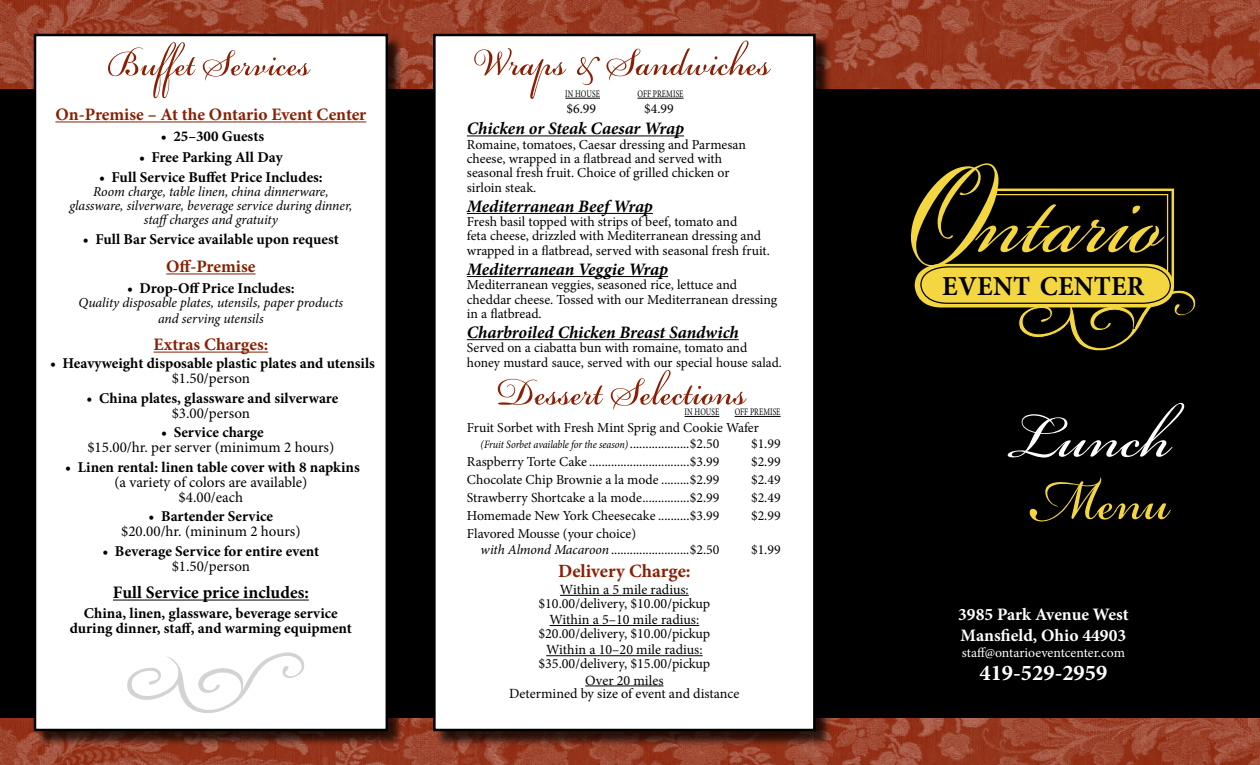
<style>
.page{position:relative;width:1260px;height:765px;background:#fff}
.page>*{position:absolute;margin:0;border:0;box-sizing:border-box;transform-origin:0 0}
.t1{font:150px "Beautiful ES";color:#f4d740;scale:.87 1}
.t2{font:italic 93.75px "Beautiful ES";color:#fff}
.t3{font:italic 90px "Beautiful ES";color:#f4d740;scale:.9 1}
.t4{font:italic 60px "Beautiful ES";color:#8a1f03;scale:.9 1}
.t5{font:italic 57.5px "Beautiful ES";color:#8a1f03;scale:.9 1}
.t6{font:700 27.5px "Minion Pro";letter-spacing:.01em;color:#000}
.t7{font:700 22.5px "Minion Pro";color:#fff}
.t8{font:700 18.75px "Minion Pro";color:#8a1f03}
.t9{font:italic 700 17.5px "Minion Pro";letter-spacing:-.005em;color:#000}
.t10{font:700 17.5px "Minion Pro";color:#8a1f03}
.t11{font:700 17.5px/21px "Minion Pro";color:#fff}
.t12{font:700 17.5px "Minion Pro";letter-spacing:.005em;color:#000}
.t13{font:700 15px/15px "Minion Pro";color:#000;text-align:center}
.t14{font:15px/15px "Minion Pro";color:#000;text-align:center}
.t15{font:14px/13.8px "Minion Pro";color:#000;text-align:center}
.t16{font:13.75px/14.4px "Minion Pro";color:#000}
.t17{font:italic 13.75px/13.8px "Minion Pro";letter-spacing:-.005em;color:#000;text-align:center}
.t18{font:13.75px "Minion Pro";letter-spacing:-.005em;color:#fff}
.t19{font:italic 11.25px "Minion Pro";letter-spacing:-.01em;color:#000;scale:.9 1}
.t20{font:10px "Minion Pro";letter-spacing:.01em;color:#000;scale:.75 1}
.s1{font-style:normal;font-size:13.75px}
.s2{font-style:italic}
.s3{font-family:"Renaissance"}
</style>
<div class="page">
<div style="left:0;top:89px;width:1260px;height:629px;background:#000"></div>
<img style="left:0;top:718px;width:1260px;height:47px">
<img style="left:0;top:0;width:1260px;height:89px">
<hr style="left:994px;top:189px;width:180px;height:2px;background:#f4d740">
<hr style="left:1172px;top:189px;width:2px;height:96px;background:#f4d740">
<hr style="left:993px;top:194px;width:175px;height:1px;background:#f4d740">
<hr style="left:1167px;top:194px;width:1px;height:78px;background:#f4d740">
<svg style="left:915px;top:264px;width:282px;height:89px;background:#6d601c"></svg>
<div style="left:434px;top:34px;width:398px;height:714px;background:#000;opacity:.75"></div>
<div style="left:434px;top:35px;width:380px;height:695px;background:#fff"></div>
<div style="left:433px;top:34px;width:383px;height:697px;border:2px solid #000"></div>
<div style="left:34px;top:34px;width:371px;height:714px;background:#000;opacity:.75"></div>
<div style="left:35px;top:35px;width:352px;height:695px;background:#fff"></div>
<hr style="left:55px;top:122px;width:311px;height:1px;background:#8a1f03">
<hr style="left:166px;top:274px;width:90px;height:1px;background:#8a1f03">
<hr style="left:154px;top:352px;width:114px;height:1px;background:#8a1f03">
<hr style="left:113px;top:600px;width:196px;height:1px;background:#000">
<div style="left:34px;top:34px;width:354px;height:697px;border:2px solid #000"></div>
<svg style="left:127px;top:652px;width:177px;height:61px"></svg>
<hr style="left:565px;top:98px;width:35px;height:1px;background:#000">
<hr style="left:638px;top:98px;width:46px;height:1px;background:#000">
<hr style="left:467px;top:136px;width:217px;height:1px;background:#000">
<hr style="left:467px;top:213px;width:186px;height:1px;background:#000">
<hr style="left:467px;top:276px;width:201px;height:1px;background:#000">
<hr style="left:467px;top:339px;width:272px;height:1px;background:#000">
<hr style="left:685px;top:416px;width:34px;height:1px;background:#000">
<hr style="left:735px;top:416px;width:46px;height:1px;background:#000">
<hr style="left:560px;top:595px;width:129px;height:1px;background:#000">
<hr style="left:550px;top:625px;width:149px;height:1px;background:#000">
<hr style="left:546px;top:655px;width:157px;height:1px;background:#000">
<hr style="left:585px;top:686px;width:79px;height:1px;background:#000">
<h3 class="t5" style="left:110px;top:32px;width:253px">BuffetServices</h3>
<p class="t10" style="left:55px;top:102px;width:312px">On-Premise – At the Ontario Event Center</p>
<p class="t13" style="left:161px;top:128px;width:105px">• 25–300 Guests</p>
<p class="t13" style="left:139px;top:149px;width:145px">• Free Parking All Day</p>
<p class="t13" style="left:99px;top:170px;width:225px">• Full Service Buffet Price Includes:</p>
<p class="t17" style="left:69px;top:185px;width:284px">Room charge, table linen, china dinnerware, glassware, silverware, beverage service during dinner, staffcharges and gratuity</p>
<p class="t13" style="left:83px;top:232px;width:257px">• Full Bar Service available upon request</p>
<p class="t10" style="left:166px;top:254px;width:91px">Off-Premise</p>
<p class="t13" style="left:127px;top:280px;width:169px">• Drop-Off Price Includes:</p>
<p class="t17" style="left:79px;top:294px;width:266px;line-height:16.5px">Quality disposable plates, utensils, paper products and serving utensils</p>
<p class="t10" style="left:154px;top:332px;width:116px">Extras Charges:</p>
<p class="t13" style="left:50px;top:356px;width:326px">• Heavyweight disposable plastic plates and utensils</p>
<p class="t14" style="left:172px;top:371px;width:80px">$1.50/person</p>
<p class="t13" style="left:87px;top:390px;width:253px">• China plates, glassware and silverware</p>
<p class="t14" style="left:172px;top:405px;width:80px">$3.00/person</p>
<p class="t13" style="left:161px;top:425px;width:104px">• Service charge</p>
<p class="t14" style="left:87px;top:440px;width:248px">$15.00/hr. per server (minimum 2 hours)</p>
<p class="t13" style="left:65px;top:459px;width:296px">• Linen rental: linen table cover with 8 napkins</p>
<p class="t14" style="left:114px;top:474px;width:194px">(a variety of colors are available) $4.00/each</p>
<p class="t13" style="left:149px;top:509px;width:126px">• Bartender Service</p>
<p class="t14" style="left:121px;top:524px;width:181px">$20.00/hr. (mininum 2 hours)</p>
<p class="t13" style="left:102px;top:543px;width:218px">• Beverage Service for entire event</p>
<p class="t14" style="left:172px;top:558px;width:80px">$1.50/person</p>
<p class="t12" style="left:113px;top:580px;width:197px">Full Service price includes:</p>
<p class="t13" style="left:70px;top:605px;width:284px">China, linen, glassware, beverage service during dinner, staff, and warming equipment</p>
<h3 class="t4" style="left:477px;top:30px;width:358px">Wraps&amp; Sandwiches</h3>
<p class="t20" style="left:565px;top:87px;width:48px">In house</p>
<p class="t20" style="left:638px;top:87px;width:63px">Off Premise</p>
<p class="t16" style="left:567px;top:102px;width:31px">$6.99</p>
<p class="t16" style="left:644px;top:102px;width:31px">$4.99</p>
<p class="t9" style="left:467px;top:116px;width:219px">Chicken or Steak Caesar Wrap</p>
<p class="t16" style="left:467px;top:137px;width:281px">Romaine, tomatoes, Caesar dressing and Parmesan cheese, wrapped in a flatbread and served with seasonal fresh fruit. Choice of grilled chicken or sirloin steak.</p>
<p class="t9" style="left:467px;top:194px;width:188px">Mediterranean Beef Wrap</p>
<p class="t16" style="left:467px;top:215px;width:305px">Fresh basil topped with strips of beef, tomato and<br>feta cheese, drizzled with Mediterranean dressing and wrapped in a flatbread, served with seasonal fresh fruit.</p>
<p class="t9" style="left:467px;top:257px;width:203px">Mediterranean Veggie Wrap</p>
<p class="t16" style="left:467px;top:278px;width:312px">Mediterranean veggies, seasoned rice, lettuce and cheddar cheese. Tossed with our Mediterranean dressing in a flatbread.</p>
<p class="t9" style="left:467px;top:320px;width:274px">Charbroiled Chicken Breast Sandwich</p>
<p class="t16" style="left:467px;top:341px;width:316px">Served on a ciabatta bun with romaine, tomato and honey mustard sauce, served with our special house salad.</p>
<h3 class="t4" style="left:501px;top:359px;width:305px">DessertSelections</h3>
<p class="t20" style="left:685px;top:406px;width:48px">In house</p>
<p class="t20" style="left:735px;top:406px;width:63px">Off Premise</p>
<p class="t16" style="left:467px;top:420px;width:294px">Fruit Sorbet with Fresh Mint Sprig and Cookie Wafer</p>
<p class="t19" style="left:481px;top:437px;width:267px">(Fruit Sorbet available for the season) <span class="s1">...................$2.50</span></p>
<p class="t16" style="left:751px;top:436px;width:31px">$1.99</p>
<p class="t16" style="left:467px;top:454px;width:254px">Raspberry Torte Cake ................................$3.99</p>
<p class="t16" style="left:751px;top:454px;width:31px">$2.99</p>
<p class="t16" style="left:467px;top:473px;width:254px">Chocolate Chip Brownie a la mode .........$2.99</p>
<p class="t16" style="left:751px;top:473px;width:31px">$2.49</p>
<p class="t16" style="left:467px;top:491px;width:254px">Strawberry Shortcake a la mode...............$2.99</p>
<p class="t16" style="left:751px;top:491px;width:31px">$2.49</p>
<p class="t16" style="left:467px;top:509px;width:254px">Homemade New York Cheesecake ..........$3.99</p>
<p class="t16" style="left:751px;top:509px;width:31px">$2.99</p>
<p class="t16" style="left:481px;top:526px;width:240px;line-height:16.2px;text-indent:-14px">Flavored Mousse (your choice)<br><span class="s2">with Almond Macaroon</span> .........................$2.50</p>
<p class="t16" style="left:751px;top:543px;width:31px">$1.99</p>
<h3 class="t8" style="left:558px;top:558px;width:134px">Delivery Charge:</h3>
<p class="t15" style="left:538px;top:583px;width:173px">Within a 5 mile radius: $10.00/delivery, $10.00/pickup</p>
<p class="t15" style="left:538px;top:613px;width:173px">Within a 5–10 mile radius: $20.00/delivery, $10.00/pickup</p>
<p class="t15" style="left:538px;top:643px;width:173px">Within a 10–20 mile radius: $35.00/delivery, $15.00/pickup</p>
<p class="t15" style="left:509px;top:673px;width:232px">Over 20 miles<br>Determined by size of event and distance</p>
<h1 class="t1" style="left:897px;top:139px;width:308px"><span class="s3">O</span>ntario</h1>
<h3 class="t6" style="left:942px;top:267px;width:204px">Event Center</h3>
<h2 class="t2" style="left:1004px;top:386px;width:170px">Lunch</h2>
<h3 class="t3" style="left:1034px;top:451px;width:198px">Menu</h3>
<p class="t11" style="left:958px;top:603px;width:172px">3985 Park Avenue West<br>Mansfield, Ohio 44903</p>
<p class="t18" style="left:962px;top:643px;width:165px">staff@ontarioeventcenter.com</p>
<h3 class="t7" style="left:979px;top:657px;width:129px">419-529-2959</h3>
</div>
